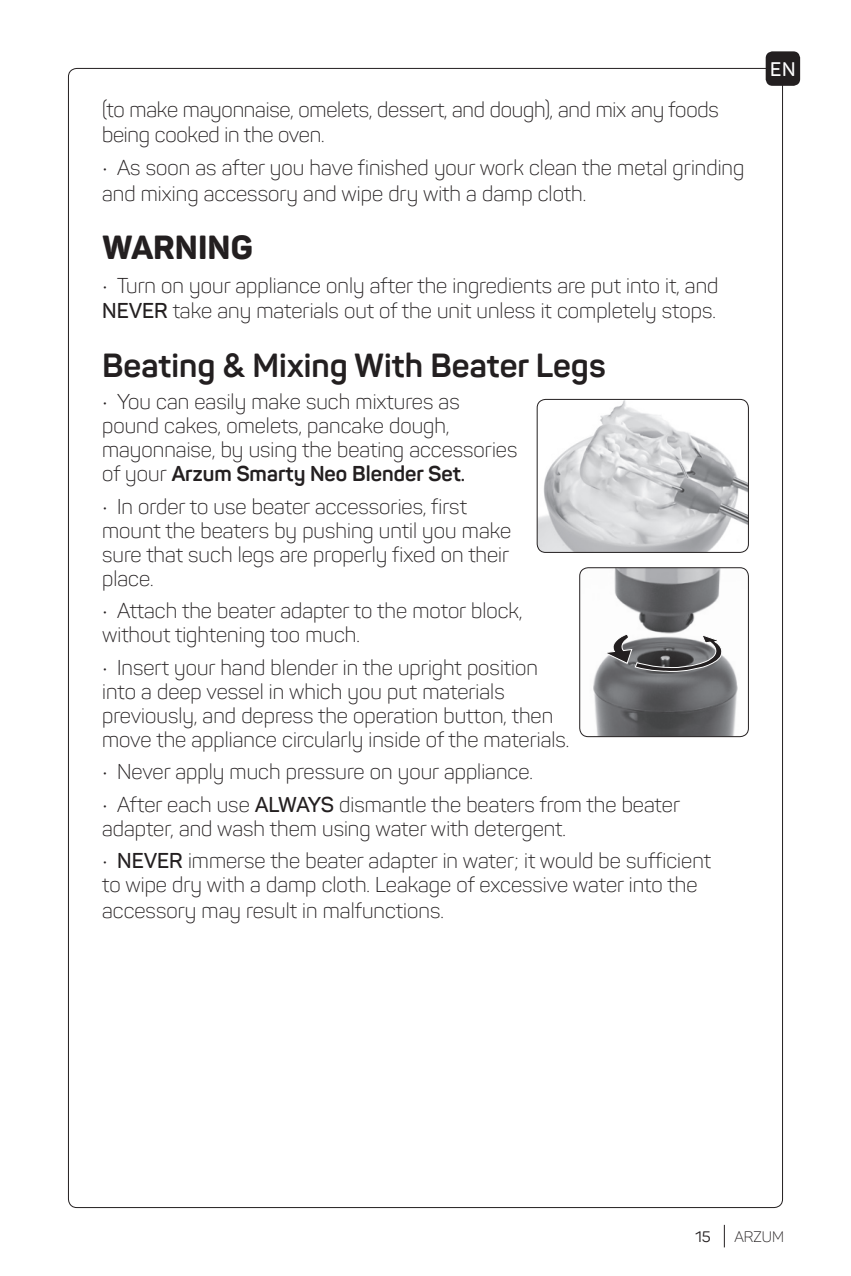
<style>
.page{position:relative;width:851px;height:1276px;background:#fff}
.page>*{position:absolute;margin:0;border:0;box-sizing:border-box;transform-origin:0 0}
.t1{font:700 33px "Panton";color:#231f20}
.t2{font:800 33px "Panton";color:#231f20}
.t3{font:300 21.3px/24px "Panton";color:#231f20}
.t4{font:600 19.5px "Panton";color:#fff}
.t5{font:300 15px "Panton";color:#231f20}
.t6{font:15px "Panton";color:#231f20}
.s1{font-weight:600}
.s2{font-weight:700}
</style>
<div class="page">
<svg style="left:723px;top:1225px;width:1px;height:22px"></svg>
<img style="left:538px;top:399px;width:210px;height:153px">
<div style="left:536px;top:399px;width:212px;height:154px;border:1px solid #231f20;border-radius:9px"></div>
<img style="left:579px;top:568px;width:169px;height:168px">
<div style="left:579px;top:567px;width:169px;height:170px;border:1px solid #231f20;border-radius:9px"></div>
<svg style="left:601px;top:633px;width:123px;height:40px"></svg>
<div style="left:765px;top:51px;width:35px;height:35px;background:#231f20;border-radius:7px"></div>
<p class="t3" style="left:102px;top:96px;width:618px;line-height:25.2px">(to make mayonnaise, omelets, dessert, and dough), and mix any foods being cooked in the oven.</p>
<p class="t3" style="left:102px;top:155px;width:643px;line-height:25.2px">• As soon as after you have finished your work clean the metal grinding and mixing accessory and wipe dry with a damp cloth.</p>
<h1 class="t2" style="left:102px;top:227px;width:152px">WARNING</h1>
<p class="t3" style="left:102px;top:273px;width:617px;line-height:25.2px">• Turn on your appliance only after the ingredients are put into it, and<br><span class="s1">NEVER</span> take any materials out of the unit unless it completely stops.</p>
<h1 class="t1" style="left:102px;top:345px;width:505px">Beating &amp; Mixing With Beater Legs</h1>
<p class="t3" style="left:102px;top:390px;width:417px">• You can easily make such mixtures as pound cakes, omelets, pancake dough, mayonnaise, by using the beating accessories of your <span class="s2">Arzum Smarty Neo Blender Set</span><span class="s1">.</span></p>
<p class="t3" style="left:102px;top:494px;width:410px">• In order to use beater accessories, first mount the beaters by pushing until you make sure that such legs are properly fixed on their place.</p>
<p class="t3" style="left:102px;top:599px;width:422px">• Attach the beater adapter to the motor block, without tightening too much.</p>
<p class="t3" style="left:102px;top:655px;width:468px">• Insert your hand blender in the upright position into a deep vessel in which you put materials previously, and depress the operation button, then move the appliance circularly inside of the materials.</p>
<p class="t3" style="left:102px;top:760px;width:432px">• Never apply much pressure on your appliance.</p>
<p class="t3" style="left:102px;top:792px;width:579px">• After each use <span class="s1">ALWAYS</span> dismantle the beaters from the beater adapter, and wash them using water with detergent.</p>
<p class="t3" style="left:102px;top:848px;width:610px">• <span class="s1">NEVER</span> immerse the beater adapter in water; it would be sufficient to wipe dry with a damp cloth. Leakage of excessive water into the accessory may result in malfunctions.</p>
<p class="t4" style="left:770px;top:57px;width:27px">EN</p>
<p class="t6" style="left:695px;top:1227px;width:17px">15</p>
<p class="t5" style="left:734px;top:1227px;width:51px">ARZUM</p>
</div>
